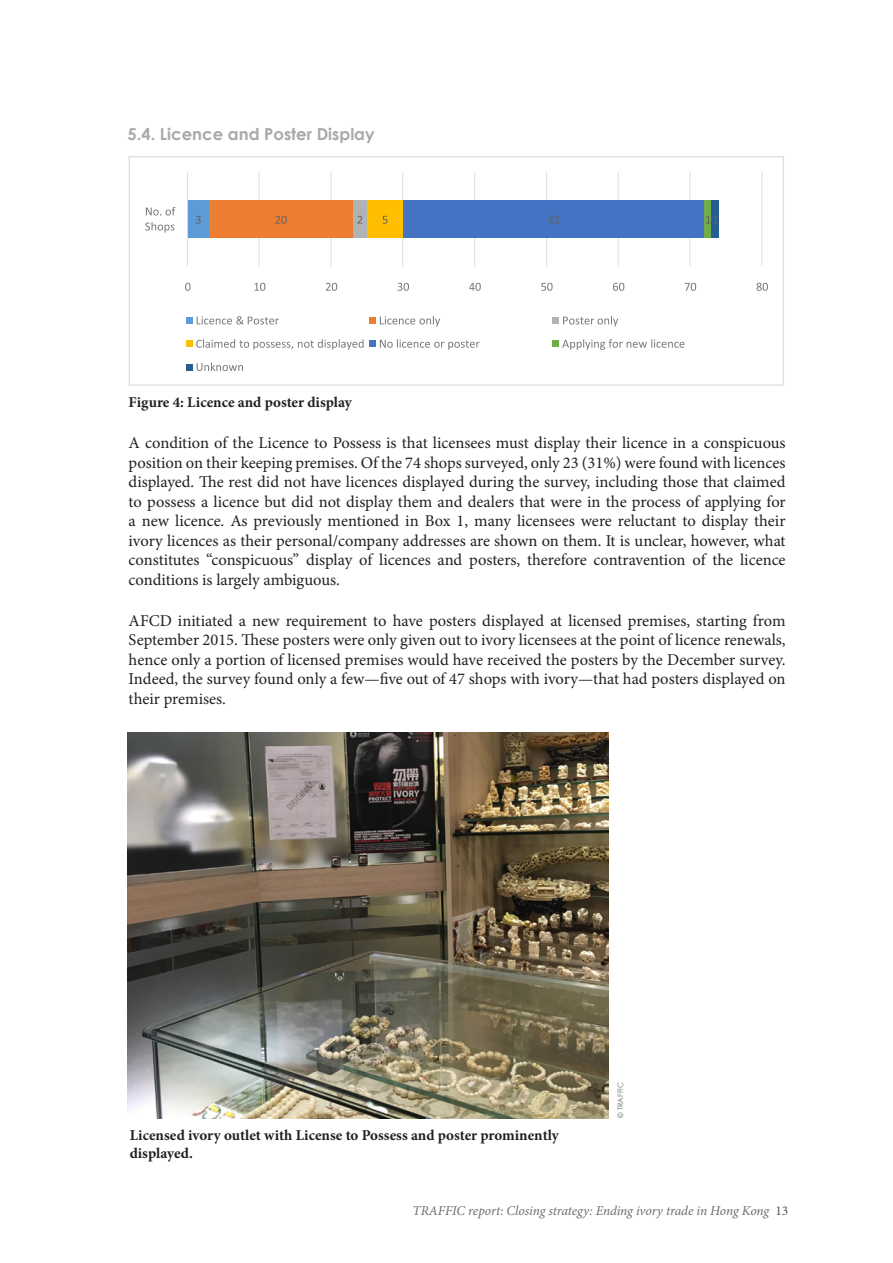
<style>
.page{position:relative;width:893px;height:1263px;background:#fff}
.page>*{position:absolute;margin:0;border:0;box-sizing:border-box;transform-origin:0 0}
.t1{font:16.5px/19.5px "Minion Pro";letter-spacing:-.005em;color:#231f20;text-align:justify}
.t2{font:700 16.5px "Century Gothic";color:#a8a9ad}
.t3{font:700 15px/18px "Minion Pro";color:#231f20}
.t4{font:italic 13.5px "Minion Pro";letter-spacing:-.01em;color:#6c6d70}
.t5{font:7.5px "Century Gothic";color:#6c6d70}
.s1{font-style:normal;color:#57585a}
</style>
<div class="page">
<img style="left:127px;top:732px;width:481px;height:386px">
<hr style="left:761px;top:172px;width:1px;height:94px;background:#dcdddf">
<hr style="left:689px;top:172px;width:1px;height:94px;background:#dcdddf">
<hr style="left:618px;top:172px;width:1px;height:94px;background:#dcdddf">
<hr style="left:546px;top:172px;width:1px;height:94px;background:#dcdddf">
<hr style="left:474px;top:172px;width:1px;height:94px;background:#dcdddf">
<hr style="left:402px;top:172px;width:1px;height:94px;background:#dcdddf">
<hr style="left:331px;top:172px;width:1px;height:94px;background:#dcdddf">
<hr style="left:259px;top:172px;width:1px;height:94px;background:#dcdddf">
<div style="left:188px;top:200px;width:21px;height:38px;background:#5c9cd6"></div>
<div style="left:209px;top:200px;width:144px;height:38px;background:#ed7d30"></div>
<div style="left:353px;top:200px;width:14px;height:38px;background:#b1b2b6"></div>
<div style="left:367px;top:200px;width:36px;height:38px;background:#ffbf00"></div>
<div style="left:403px;top:200px;width:301px;height:38px;background:#4573c4"></div>
<div style="left:704px;top:200px;width:8px;height:38px;background:#70ad47"></div>
<div style="left:712px;top:200px;width:7px;height:38px;background:#265e91"></div>
<hr style="left:187px;top:172px;width:1px;height:94px;background:#dcdddf">
<svg style="left:196px;top:216px;width:5px;height:8px"></svg>
<svg style="left:275px;top:216px;width:12px;height:8px"></svg>
<svg style="left:357px;top:216px;width:5px;height:8px"></svg>
<svg style="left:383px;top:216px;width:4px;height:8px"></svg>
<svg style="left:548px;top:216px;width:11px;height:8px"></svg>
<svg style="left:706px;top:216px;width:12px;height:8px"></svg>
<svg style="left:185px;top:283px;width:5px;height:8px"></svg>
<svg style="left:254px;top:283px;width:11px;height:8px"></svg>
<svg style="left:326px;top:283px;width:11px;height:8px"></svg>
<svg style="left:398px;top:283px;width:11px;height:8px"></svg>
<svg style="left:469px;top:283px;width:12px;height:8px"></svg>
<svg style="left:541px;top:283px;width:12px;height:8px"></svg>
<svg style="left:613px;top:283px;width:11px;height:8px"></svg>
<svg style="left:685px;top:283px;width:11px;height:8px"></svg>
<svg style="left:756px;top:283px;width:12px;height:8px"></svg>
<svg style="left:146px;top:207px;width:29px;height:8px"></svg>
<svg style="left:145px;top:222px;width:29px;height:11px"></svg>
<div style="left:186px;top:317px;width:7px;height:7px;background:#5c9cd6"></div>
<svg style="left:197px;top:316px;width:82px;height:8px"></svg>
<div style="left:369px;top:317px;width:7px;height:7px;background:#ed7d30"></div>
<svg style="left:380px;top:316px;width:60px;height:11px"></svg>
<div style="left:552px;top:317px;width:7px;height:7px;background:#b1b2b6"></div>
<svg style="left:563px;top:316px;width:55px;height:11px"></svg>
<div style="left:186px;top:340px;width:7px;height:7px;background:#ffbf00"></div>
<svg style="left:196px;top:339px;width:168px;height:11px"></svg>
<div style="left:369px;top:340px;width:7px;height:7px;background:#4573c4"></div>
<svg style="left:380px;top:339px;width:100px;height:11px"></svg>
<div style="left:552px;top:340px;width:7px;height:7px;background:#70ad47"></div>
<svg style="left:562px;top:339px;width:122px;height:11px"></svg>
<div style="left:186px;top:364px;width:7px;height:6px;background:#265e91"></div>
<svg style="left:197px;top:362px;width:46px;height:9px"></svg>
<div style="left:129px;top:156px;width:655px;height:230px;border:1px solid #dcdddf"></div>
<p class="t2" style="left:128px;top:121px;width:249px">5.4. Licence and Poster Display</p>
<p class="t3" style="left:129px;top:393px;width:225px">Figure 4: Licence and poster display</p>
<p class="t1" style="left:129px;top:433px;width:659px">A condition of the Licence to Possess is that licensees must display their licence in a conspicuous position on their keeping premises. Of the 74 shops surveyed, only 23 (31%) were found with licences displayed. The rest did not have licences displayed during the survey, including those that claimed to possess a licence but did not display them and dealers that were in the process of applying for a new licence. As previously mentioned in Box 1, many licensees were reluctant to display their ivory licences as their personal/company addresses are shown on them. It is unclear, however, what constitutes “conspicuous” display of licences and posters, therefore contravention of the licence conditions is largely ambiguous.</p>
<p class="t1" style="left:129px;top:611px;width:658px">AFCD initiated a new requirement to have posters displayed at licensed premises, starting from September 2015. These posters were only given out to ivory licensees at the point of licence renewals, hence only a portion of licensed premises would have received the posters by the December survey.<br>Indeed, the survey found only a few—five out of 47 shops with ivory—that had posters displayed on their premises.</p>
<p class="t3" style="left:130px;top:1126px;width:431px">Licensed ivory outlet with License to Possess and poster prominently displayed.</p>
<p class="t5" style="left:615px;top:1118px;width:38px;rotate:-90deg">© TRAFFIC</p>
<p class="t4" style="left:413px;top:1202px;width:377px">TRAFFIC report: Closing strategy: Ending ivory trade in Hong Kong <span class="s1">13</span></p>
</div>
